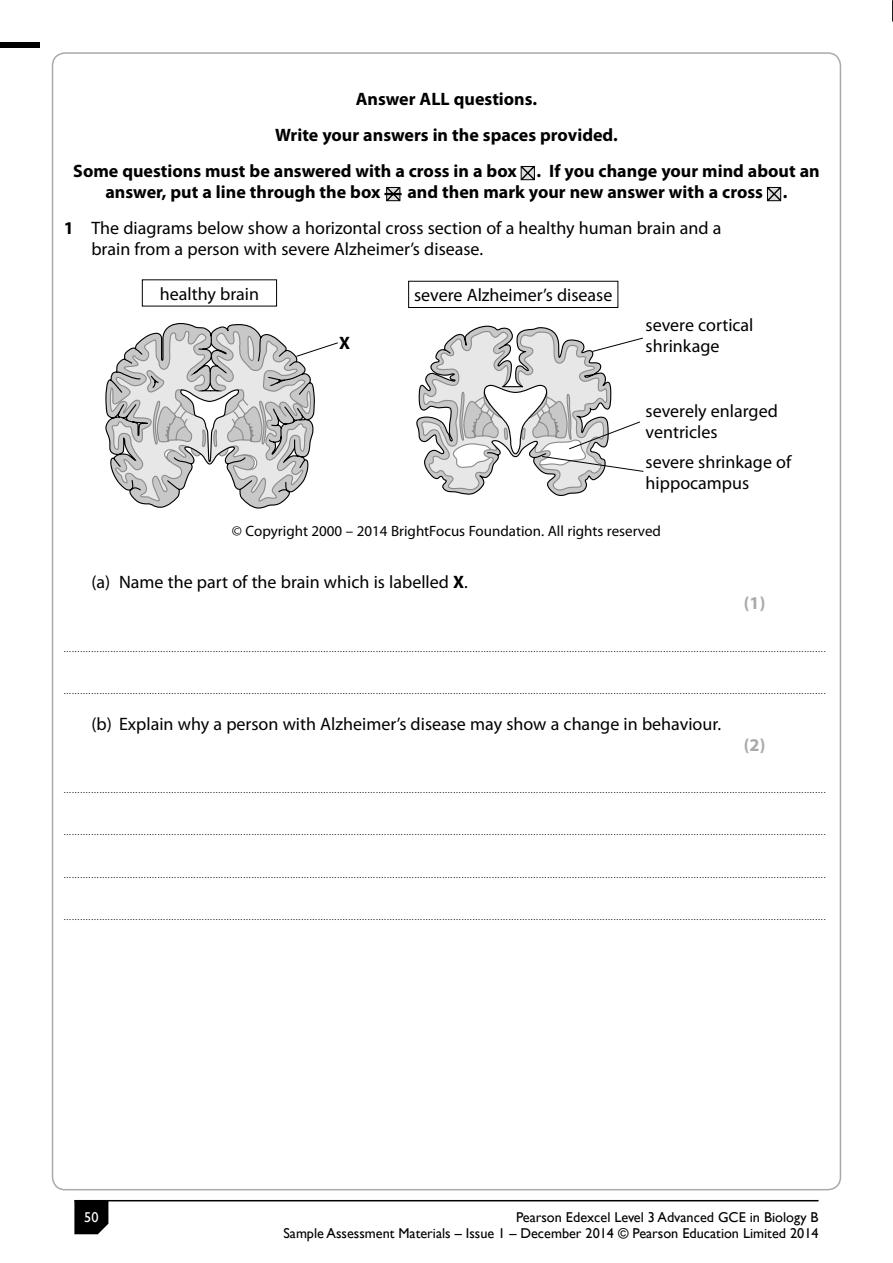
<style>
.page{position:relative;width:893px;height:1263px;background:#fff}
.page>*{position:absolute;margin:0;border:0;box-sizing:border-box;transform-origin:0 0}
.t1{font:18px/21px "Myriad Pro";color:#000}
.t2{font:700 18px/36px "Myriad Pro";color:#000;text-align:center}
.t3{font:700 18px "Myriad Pro";color:#a9a9a9}
.t4{font:15px "Myriad Pro";color:#000}
.t5{font:14.25px/16.5px "Gill Sans";color:#000;text-align:right}
.t6{font:14.25px "Gill Sans";color:#fff}
.t7{font:9px "Myriad Pro";color:#000}
.s1{font-weight:700}
</style>
<div class="page">
<hr style="left:74px;top:1200px;width:745px;height:1px;background:#000">
<svg style="left:74px;top:1200px;width:34px;height:34px"></svg>
<div style="left:0;top:42px;width:40px;height:6px;background:#000"></div>
<svg style="left:892px;top:0;width:1px;height:21px"></svg>
<svg style="left:520px;top:166px;width:15px;height:15px"></svg>
<svg style="left:384px;top:187px;width:18px;height:15px"></svg>
<svg style="left:767px;top:187px;width:15px;height:15px"></svg>
<svg style="left:105px;top:323px;width:233px;height:186px"></svg>
<div style="left:408px;top:281px;width:210px;height:27px;border:1px solid #000"></div>
<svg style="left:416px;top:325px;width:228px;height:171px"></svg>
<h1 class="t2" style="left:73px;top:81px;width:748px">Answer ALL questions.<br>Write your answers in the spaces provided.<br>Some questions must be answered with a cross in a box . If you change your mind about an</h1>
<h1 class="t2" style="left:105px;top:174px;width:276px">answer, put a line through the box</h1>
<h1 class="t1" style="left:64px;top:174px;width:725px;line-height:36px;text-indent:344px"><span class="s1">and then mark your new answer with a cross .<br>1</span> The diagrams below show a horizontal cross section of a healthy human brain and a</h1>
<h1 class="t1" style="left:91px;top:238px;width:393px">brain from a person with severe Alzheimer’s disease.</h1>
<h1 class="t1" style="left:160px;top:283px;width:101px">healthy brain</h1>
<h1 class="t2" style="left:339px;top:324px;width:13px">X</h1>
<h1 class="t1" style="left:414px;top:284px;width:200px">severe Alzheimer’s disease</h1>
<h1 class="t1" style="left:646px;top:315px;width:109px">severe cortical shrinkage</h1>
<h1 class="t1" style="left:646px;top:400px;width:134px">severely enlarged ventricles</h1>
<h1 class="t1" style="left:646px;top:451px;width:147px">severe shrinkage of hippocampus</h1>
<h2 class="t4" style="left:232px;top:521px;width:430px">© Copyright 2000 – 2014 BrightFocus Foundation. All rights reserved</h2>
<h1 class="t1" style="left:91px;top:571px;width:378px">(a) Name the part of the brain which is labelled <span class="s1">X</span>.</h1>
<h1 class="t3" style="left:744px;top:591px;width:23px">(1)</h1>
<p class="t7" style="left:64px;top:643px;width:763px">....................................................................................................................................................................................................................................................................................</p>
<p class="t7" style="left:64px;top:685px;width:763px">....................................................................................................................................................................................................................................................................................</p>
<h1 class="t1" style="left:91px;top:713px;width:631px">(b) Explain why a person with Alzheimer’s disease may show a change in behaviour.</h1>
<h1 class="t3" style="left:744px;top:733px;width:23px">(2)</h1>
<p class="t7" style="left:64px;top:784px;width:763px">....................................................................................................................................................................................................................................................................................</p>
<p class="t7" style="left:64px;top:827px;width:763px">....................................................................................................................................................................................................................................................................................</p>
<p class="t7" style="left:64px;top:869px;width:763px">....................................................................................................................................................................................................................................................................................</p>
<p class="t7" style="left:64px;top:911px;width:763px">....................................................................................................................................................................................................................................................................................</p>
<h3 class="t6" style="left:84px;top:1208px;width:16px">50</h3>
<h3 class="t5" style="left:283px;top:1209px;width:537px">Pearson Edexcel Level 3 Advanced GCE in Biology B<br>Sample Assessment Materials – Issue 1 – December 2014 © Pearson Education Limited 2014</h3>
</div>
